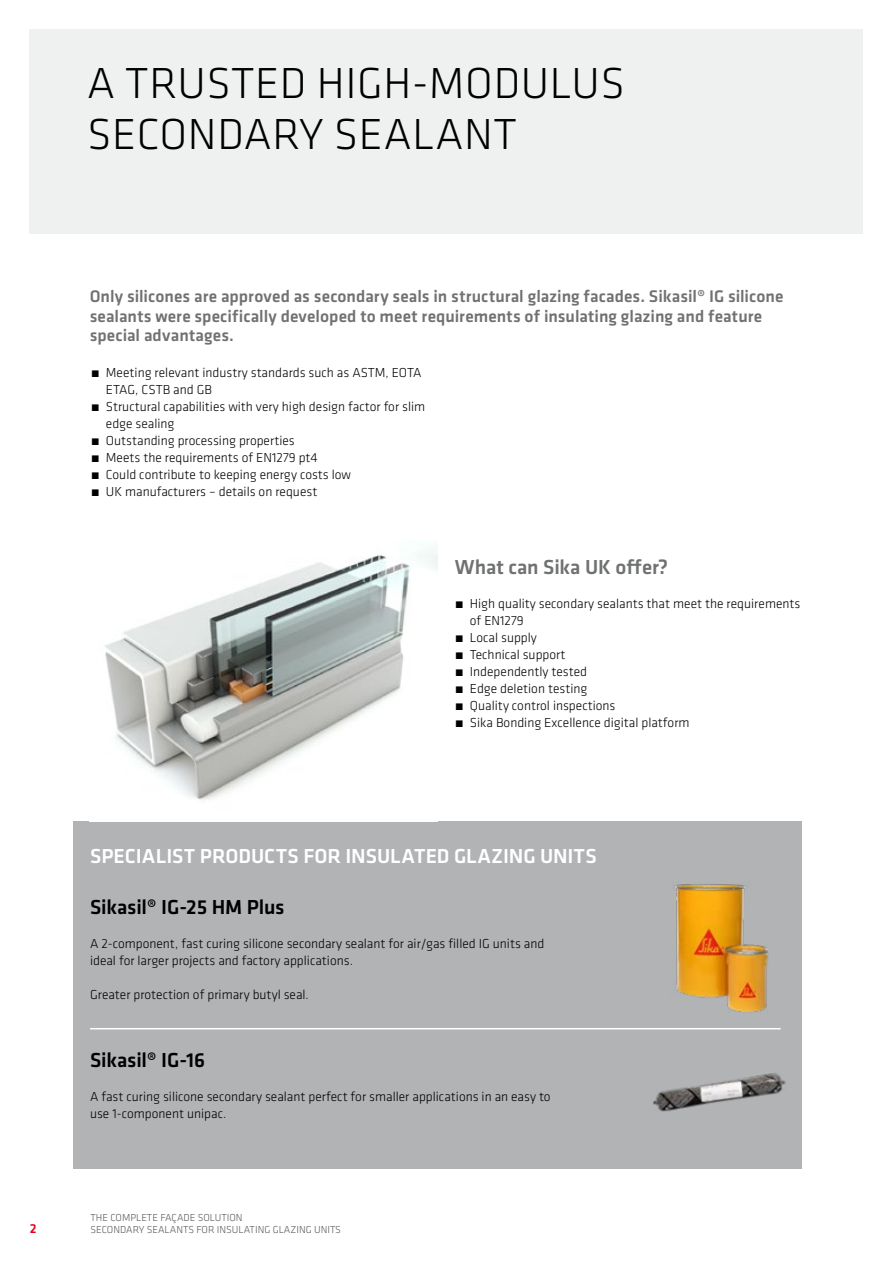
<style>
.page{position:relative;width:893px;height:1263px;background:#fff}
.page>*{position:absolute;margin:0;border:0;box-sizing:border-box;transform-origin:0 0}
.t1{font:300 45px/51px "Klavika";letter-spacing:.015em;color:#000}
.t2{font:500 21px "Klavika";color:#fff}
.t3{font:500 21px "Klavika";letter-spacing:-.01em;color:#000}
.t4{font:500 21px "Klavika";letter-spacing:-.005em;color:#707172}
.t5{font:500 17.4px/19.6px "Klavika";letter-spacing:.005em;color:#707172}
.t6{font:300 13.5px/17px "Klavika";color:#000}
.t7{font:500 13.5px "Klavika";color:#e2001a}
.t8{font:300 10.5px/12.6px "Klavika";color:#58585a}
</style>
<div class="page">
<div style="left:73px;top:821px;width:728px;height:348px;background:#b1b3b4"></div>
<img style="left:105px;top:548px;width:332px;height:252px">
<img style="left:674px;top:884px;width:94px;height:129px">
<img style="left:653px;top:1073px;width:133px;height:39px">
<hr style="left:90px;top:1028px;width:691px;height:1px;background:#fff">
<div style="left:30px;top:30px;width:833px;height:204px;background:#eceded"></div>
<h1 class="t1" style="left:87px;top:57px;width:539px">A TRUSTED HIGH-MODULUS<br>SECONDARY SEALANT</h1>
<p class="t5" style="left:90px;top:286px;width:695px">Only silicones are approved as secondary seals in structural glazing facades. Sikasil® IG silicone sealants were specifically developed to meet requirements of insulating glazing and feature special advantages.</p>
<p class="t6" style="left:91px;top:364px;width:332px">́ Meeting relevant industry standards such as ASTM, EOTA</p>
<p class="t6" style="left:106px;top:381px;width:108px">ETAG, CSTB and GB</p>
<p class="t6" style="left:91px;top:398px;width:336px">́ Structural capabilities with very high design factor for slim</p>
<p class="t6" style="left:106px;top:415px;width:70px">edge sealing</p>
<p class="t6" style="left:91px;top:432px;width:205px">́ Outstanding processing properties</p>
<p class="t6" style="left:91px;top:449px;width:228px">́ Meets the requirements of EN1279 pt4</p>
<p class="t6" style="left:91px;top:466px;width:262px">́ Could contribute to keeping energy costs low</p>
<p class="t6" style="left:91px;top:483px;width:228px">́ UK manufacturers – details on request</p>
<h2 class="t4" style="left:455px;top:553px;width:215px">What can Sika UK offer?</h2>
<p class="t6" style="left:455px;top:595px;width:347px">́ High quality secondary sealants that meet the requirements</p>
<p class="t6" style="left:470px;top:612px;width:56px">of EN1279</p>
<p class="t6" style="left:455px;top:629px;width:84px">́ Local supply</p>
<p class="t6" style="left:455px;top:646px;width:112px">́ Technical support</p>
<p class="t6" style="left:455px;top:663px;width:134px">́ Independently tested</p>
<p class="t6" style="left:455px;top:680px;width:134px">́ Edge deletion testing</p>
<p class="t6" style="left:455px;top:697px;width:162px">́ Quality control inspections</p>
<p class="t6" style="left:455px;top:714px;width:236px">́ Sika Bonding Excellence digital platform</p>
<h2 class="t2" style="left:90px;top:842px;width:508px">SPECIALIST PRODUCTS FOR INSULATED GLAZING UNITS</h2>
<h2 class="t3" style="left:90px;top:893px;width:196px">Sikasil® IG-25 HM Plus</h2>
<p class="t6" style="left:90px;top:935px;width:456px">A 2-component, fast curing silicone secondary sealant for air/gas filled IG units and ideal for larger projects and factory applications.</p>
<p class="t6" style="left:90px;top:986px;width:220px">Greater protection of primary butyl seal.</p>
<h2 class="t3" style="left:90px;top:1046px;width:117px">Sikasil® IG-16</h2>
<p class="t6" style="left:90px;top:1088px;width:462px">A fast curing silicone secondary sealant perfect for smaller applications in an easy to use 1-component unipac.</p>
<p class="t7" style="left:30px;top:1219px;width:8px">2</p>
<p class="t8" style="left:91px;top:1211px;width:252px">THE COMPLETE FAÇADE SOLUTION<br>SECONDARY SEALANTS FOR INSULATING GLAZING UNITS</p>
</div>
